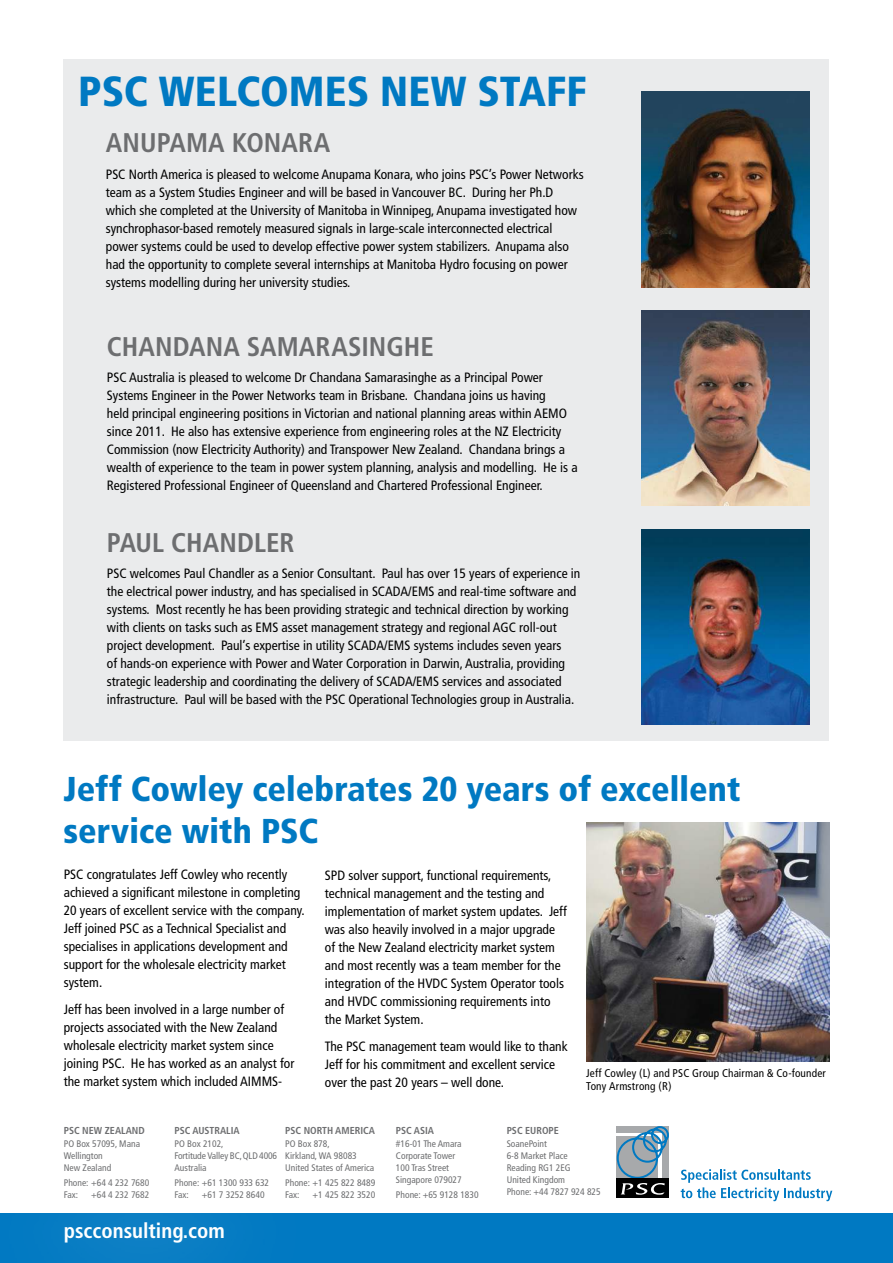
<style>
.page{position:relative;width:893px;height:1263px;background:#fff}
.page>*{position:absolute;margin:0;border:0;box-sizing:border-box;transform-origin:0 0}
.t1{font:900 condensed 42px "Frutiger";letter-spacing:.005em;color:#0079c2}
.t2{font:900 condensed 34.5px/41.4px "Frutiger";color:#0079c2}
.t3{font:700 condensed 27px "Frutiger";letter-spacing:.005em;color:#6d6e70}
.t4{font:700 condensed 21px "Frutiger";color:#fff}
.t5{font:condensed 13.5px/18px "Frutiger";color:#000}
.t6{font:condensed 11.25px/12.8px "Frutiger";letter-spacing:.015em;color:#000}
.t7{font:700 condensed 10.05px "Frutiger";color:#6d6e70}
.t8{font:condensed 9.45px/11.9px "Frutiger";color:#6d6e70}
</style>
<div class="page">
<div style="left:64px;top:60px;width:765px;height:681px;background:#eaebec"></div>
<div style="left:617px;top:1179px;width:52px;height:19px;background:#000"></div>
<svg style="left:616px;top:1126px;width:53px;height:69px"></svg>
<svg style="left:681px;top:1169px;width:151px;height:32px"></svg>
<div style="left:0;top:1213px;width:893px;height:50px;background:#0079c2"></div>
<div style="left:89px;top:1213px;width:111px;height:48px;background:#0c7fc4"></div>
<img style="left:641px;top:91px;width:168px;height:196px">
<img style="left:641px;top:310px;width:168px;height:196px">
<img style="left:641px;top:529px;width:168px;height:196px">
<img style="left:586px;top:823px;width:243px;height:238px">
<h1 class="t1" style="left:78px;top:74px;width:510px">PSC WELCOMES NEW STAFF</h1>
<h3 class="t3" style="left:106px;top:132px;width:226px">ANUPAMA KONARA</h3>
<p class="t5" style="left:106px;top:166px;width:479px">PSC North America is pleased to welcome Anupama Konara, who joins PSC’s Power Networks team as a System Studies Engineer and will be based in Vancouver BC. During her Ph.D which she completed at the University of Manitoba in Winnipeg, Anupama investigated how synchrophasor-based remotely measured signals in large-scale interconnected electrical power systems could be used to develop effective power system stabilizers. Anupama also had the opportunity to complete several internships at Manitoba Hydro focusing on power systems modelling during her university studies.</p>
<h3 class="t3" style="left:107px;top:335px;width:328px">CHANDANA SAMARASINGHE</h3>
<p class="t5" style="left:107px;top:369px;width:472px">PSC Australia is pleased to welcome Dr Chandana Samarasinghe as a Principal Power Systems Engineer in the Power Networks team in Brisbane. Chandana joins us having<br>held principal engineering positions in Victorian and national planning areas within AEMO since 2011. He also has extensive experience from engineering roles at the NZ Electricity Commission (now Electricity Authority) and Transpower New Zealand. Chandana brings a wealth of experience to the team in power system planning, analysis and modelling. He is a Registered Professional Engineer of Queensland and Chartered Professional Engineer.</p>
<h3 class="t3" style="left:107px;top:531px;width:189px">PAUL CHANDLER</h3>
<p class="t5" style="left:107px;top:565px;width:475px">PSC welcomes Paul Chandler as a Senior Consultant. Paul has over 15 years of experience in the electrical power industry, and has specialised in SCADA/EMS and real-time software and systems. Most recently he has been providing strategic and technical direction by working with clients on tasks such as EMS asset management strategy and regional AGC roll-out project development. Paul’s expertise in utility SCADA/EMS systems includes seven years<br>of hands-on experience with Power and Water Corporation in Darwin, Australia, providing strategic leadership and coordinating the delivery of SCADA/EMS services and associated infrastructure. Paul will be based with the PSC Operational Technologies group in Australia.</p>
<h2 class="t2" style="left:64px;top:771px;width:678px">Jeff Cowley celebrates 20 years of excellent service with PSC</h2>
<p class="t5" style="left:64px;top:867px;width:242px">PSC congratulates Jeff Cowley who recently achieved a significant milestone in completing 20 years of excellent service with the company.<br>Jeff joined PSC as a Technical Specialist and specialises in applications development and support for the wholesale electricity market system.</p>
<p class="t5" style="left:64px;top:1001px;width:232px">Jeff has been involved in a large number of projects associated with the New Zealand wholesale electricity market system since joining PSC. He has worked as an analyst for the market system which included AIMMS-</p>
<p class="t5" style="left:325px;top:867px;width:243px">SPD solver support, functional requirements, technical management and the testing and implementation of market system updates. Jeff was also heavily involved in a major upgrade of the New Zealand electricity market system and most recently was a team member for the integration of the HVDC System Operator tools and HVDC commissioning requirements into the Market System.</p>
<p class="t5" style="left:325px;top:1038px;width:244px">The PSC management team would like to thank<br>Jeff for his commitment and excellent service over the past 20 years – well done.</p>
<p class="t6" style="left:586px;top:1068px;width:241px">Jeff Cowley (L) and PSC Group Chairman &amp; Co-founder<br>Tony Armstrong (R)</p>
<p class="t7" style="left:64px;top:1126px;width:82px">PSC NEW ZEALAND</p>
<p class="t8" style="left:64px;top:1139px;width:78px">PO Box 57095, Mana<br>Wellington<br>New Zealand</p>
<p class="t8" style="left:64px;top:1178px;width:87px">Phone: +64 4 232 7680<br>Fax:</p>
<p class="t8" style="left:91px;top:1190px;width:60px">+64 4 232 7682</p>
<p class="t7" style="left:175px;top:1126px;width:67px">PSC AUSTRALIA</p>
<p class="t8" style="left:175px;top:1139px;width:104px">PO Box 2102,<br>Fortitude Valley BC, QLD 4006<br>Australia</p>
<p class="t8" style="left:175px;top:1178px;width:96px">Phone: +61 1300 933 632<br>Fax:</p>
<p class="t8" style="left:202px;top:1190px;width:64px">+61 7 3252 8640</p>
<p class="t7" style="left:285px;top:1126px;width:91px">PSC NORTH AMERICA</p>
<p class="t8" style="left:285px;top:1139px;width:91px">PO Box 878,<br>Kirkland, WA 98083<br>United States of America</p>
<p class="t8" style="left:285px;top:1178px;width:92px">Phone: +1 425 822 8489<br>Fax:</p>
<p class="t8" style="left:313px;top:1190px;width:64px">+1 425 822 3520</p>
<p class="t7" style="left:396px;top:1126px;width:40px">PSC ASIA</p>
<p class="t8" style="left:396px;top:1139px;width:67px">#16-01 The Amara<br>Corporate Tower<br>100 Tras Street<br>Singapore 079027</p>
<p class="t8" style="left:396px;top:1190px;width:84px">Phone: +65 9128 1830</p>
<p class="t7" style="left:507px;top:1126px;width:54px">PSC EUROPE</p>
<p class="t8" style="left:507px;top:1139px;width:96px">SoanePoint<br>6-8 Market Place<br>Reading RG1 2EG<br>United Kingdom<br>Phone: +44 7827 924 825</p>
<h3 class="t4" style="left:64px;top:1222px;width:163px">pscconsulting.com</h3>
</div>
